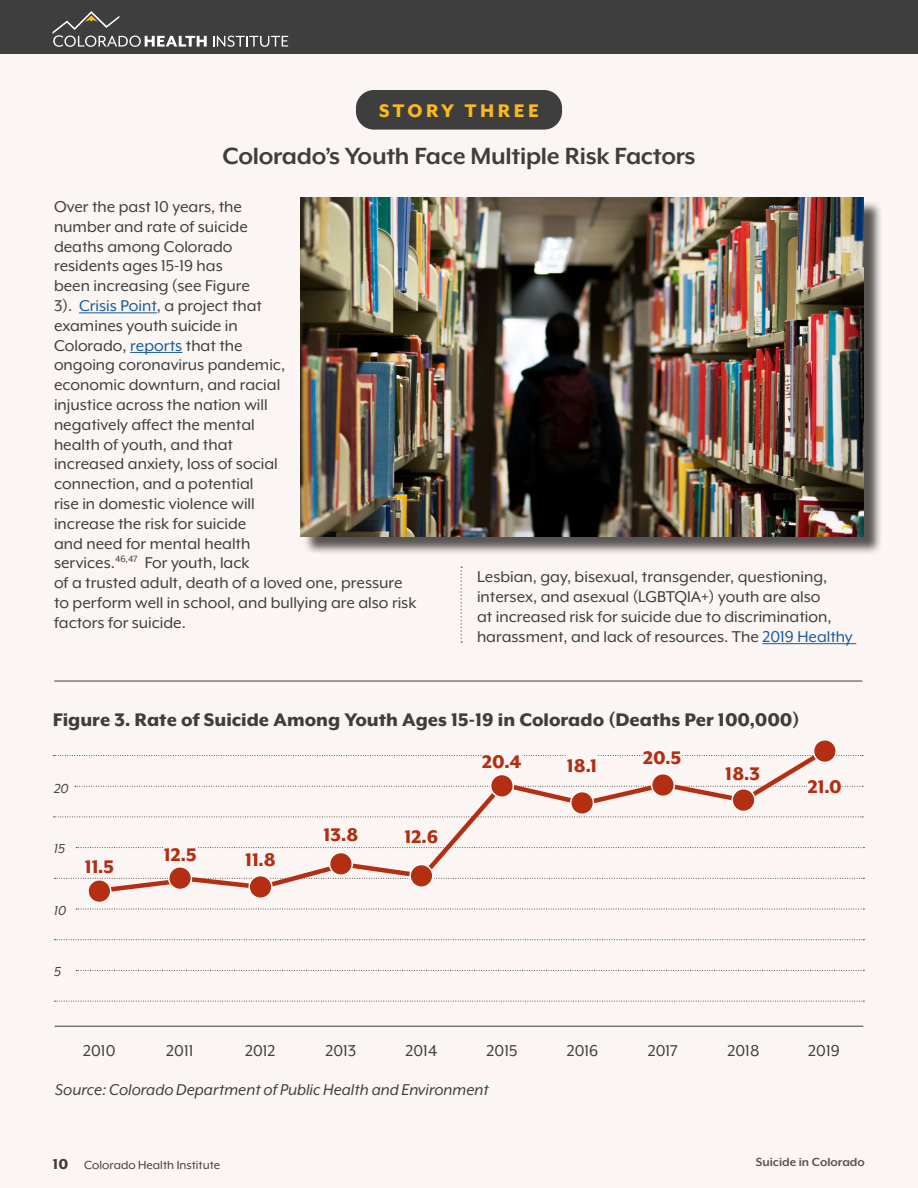
<style>
.page{position:relative;width:918px;height:1188px;background:#fff}
.page>*{position:absolute;margin:0;border:0;box-sizing:border-box;transform-origin:0 0}
.t1{font:700 27px "Mr Eaves XL Mod OT";letter-spacing:-.01em;color:#3e3e3f}
.t2{font:800 21px "Mr Eaves XL Mod OT";color:#3e3e3f}
.t3{font:800 21px "Mr Eaves XL Mod OT";color:#b42e12}
.t4{font:800 21px "Mr Eaves XL Mod OT";letter-spacing:.17em;color:#fdb91b}
.t5{font:18px/19.8px "Mr Eaves XL Mod OT";color:#3e3e3f}
.t6{font:italic 18px "Mr Eaves XL Mod OT";color:#3e3e3f}
.t7{font:italic 15px "Mr Eaves XL Mod OT";color:#3e3e3f}
.t8{font:13.5px "Mr Eaves XL Mod OT";color:#3e3e3f}
.t9{font:700 13.5px "Mr Eaves XL Mod OT";color:#545557}
.s1{color:#175d9e}
.s2{font-weight:800;font-size:16.5px}
</style>
<div class="page">
<div style="left:0;top:0;width:918px;height:54px;background:#3e3e3f"></div>
<svg style="left:213px;top:36px;width:75px;height:11px"></svg>
<svg style="left:53px;top:11px;width:154px;height:36px"></svg>
<div style="left:0;top:54px;width:918px;height:1134px;background:#fbf5f3"></div>
<div style="left:356px;top:90px;width:206px;height:40px;background:#3e3e3f;border-radius:18px"></div>
<hr style="left:79px;top:313px;width:78px;height:1px;background:#175d9e">
<hr style="left:130px;top:352px;width:52px;height:1px;background:#175d9e">
<hr style="left:55px;top:1026px;width:808px;height:1px;background:#3e3e3f">
<div style="left:88px;top:880px;width:23px;height:23px;background:#b42e12;border-radius:50%"></div>
<div style="left:87px;top:879px;width:24px;height:24px;border:2px solid #fff;border-radius:50%"></div>
<div style="left:169px;top:867px;width:22px;height:23px;background:#b42e12;border-radius:50%"></div>
<div style="left:168px;top:866px;width:24px;height:24px;border:2px solid #fff;border-radius:50%"></div>
<div style="left:249px;top:876px;width:23px;height:22px;background:#b42e12;border-radius:50%"></div>
<div style="left:248px;top:875px;width:25px;height:24px;border:2px solid #fff;border-radius:50%"></div>
<div style="left:330px;top:853px;width:22px;height:22px;background:#b42e12;border-radius:50%"></div>
<div style="left:329px;top:852px;width:24px;height:24px;border:2px solid #fff;border-radius:50%"></div>
<div style="left:410px;top:865px;width:23px;height:22px;background:#b42e12;border-radius:50%"></div>
<div style="left:409px;top:864px;width:25px;height:24px;border:2px solid #fff;border-radius:50%"></div>
<div style="left:491px;top:774px;width:22px;height:23px;background:#b42e12;border-radius:50%"></div>
<div style="left:490px;top:774px;width:24px;height:24px;border:2px solid #fff;border-radius:50%"></div>
<div style="left:571px;top:792px;width:22px;height:22px;background:#b42e12;border-radius:50%"></div>
<div style="left:570px;top:791px;width:24px;height:24px;border:2px solid #fff;border-radius:50%"></div>
<div style="left:652px;top:774px;width:22px;height:22px;background:#b42e12;border-radius:50%"></div>
<div style="left:651px;top:773px;width:24px;height:24px;border:2px solid #fff;border-radius:50%"></div>
<div style="left:732px;top:789px;width:23px;height:22px;background:#b42e12;border-radius:50%"></div>
<div style="left:731px;top:788px;width:25px;height:24px;border:2px solid #fff;border-radius:50%"></div>
<div style="left:814px;top:740px;width:22px;height:22px;background:#b42e12;border-radius:50%"></div>
<div style="left:813px;top:739px;width:24px;height:24px;border:2px solid #fff;border-radius:50%"></div>
<div style="left:303px;top:200px;width:579px;height:355px;background:#231f20;opacity:.75"></div>
<img style="left:301px;top:198px;width:563px;height:338px">
<hr style="left:54px;top:681px;width:808px;height:1px;background:#3e3e3f">
<hr style="left:762px;top:643px;width:94px;height:1px;background:#175d9e">
<svg style="left:461px;top:567px;width:1px;height:76px"></svg>
<p class="t4" style="left:379px;top:100px;width:161px">STORY THREE</p>
<p class="t1" style="left:222px;top:143px;width:475px">Colorado’s Youth Face Multiple Risk Factors</p>
<p class="t5" style="left:54px;top:197px;width:364px">Over the past 10 years, the<br>number and rate of suicide<br>deaths among Colorado<br>residents ages 15-19 has<br>been increasing (see Figure<br>3). <span class="s1">Crisis Point</span>, a project that<br>examines youth suicide in<br>Colorado, <span class="s1">reports</span> that the<br>ongoing coronavirus pandemic,<br>economic downturn, and racial<br>injustice across the nation will<br>negatively affect the mental<br>health of youth, and that<br>increased anxiety, loss of social<br>connection, and a potential<br>rise in domestic violence will<br>increase the risk for suicide<br>and need for mental health<br>services.<sup>46,47</sup> For youth, lack<br>of a trusted adult, death of a loved one, pressure to perform well in school, and bullying are also risk factors for suicide.</p>
<p class="t5" style="left:477px;top:567px;width:377px">Lesbian, gay, bisexual, transgender, questioning, intersex, and asexual (LGBTQIA+) youth are also<br>at increased risk for suicide due to discrimination, harassment, and lack of resources. The <span class="s1">2019 Healthy</span></p>
<p class="t2" style="left:53px;top:709px;width:748px">Figure 3. Rate of Suicide Among Youth Ages 15-19 in Colorado (Deaths Per 100,000)</p>
<p class="t7" style="left:54px;top:781px;width:16px">20</p>
<p class="t3" style="left:482px;top:751px;width:41px">20.4</p>
<p class="t3" style="left:567px;top:755px;width:32px">18.1</p>
<p class="t3" style="left:643px;top:747px;width:39px">20.5</p>
<p class="t3" style="left:725px;top:763px;width:36px">18.3</p>
<p class="t3" style="left:808px;top:777px;width:35px">21.0</p>
<p class="t7" style="left:54px;top:841px;width:12px">15</p>
<p class="t7" style="left:54px;top:903px;width:14px">10</p>
<p class="t3" style="left:85px;top:856px;width:31px">11.5</p>
<p class="t3" style="left:164px;top:844px;width:34px">12.5</p>
<p class="t3" style="left:245px;top:850px;width:32px">11.8</p>
<p class="t3" style="left:324px;top:824px;width:36px">13.8</p>
<p class="t3" style="left:405px;top:826px;width:35px">12.6</p>
<p class="t7" style="left:54px;top:964px;width:8px">5</p>
<p class="t5" style="left:83px;top:1040px;width:34px">2010</p>
<p class="t5" style="left:166px;top:1040px;width:29px">2011</p>
<p class="t5" style="left:245px;top:1040px;width:32px">2012</p>
<p class="t5" style="left:326px;top:1040px;width:32px">2013</p>
<p class="t5" style="left:406px;top:1040px;width:33px">2014</p>
<p class="t5" style="left:487px;top:1040px;width:32px">2015</p>
<p class="t5" style="left:567px;top:1040px;width:33px">2016</p>
<p class="t5" style="left:648px;top:1040px;width:32px">2017</p>
<p class="t5" style="left:728px;top:1040px;width:33px">2018</p>
<p class="t5" style="left:808px;top:1040px;width:33px">2019</p>
<p class="t6" style="left:55px;top:1081px;width:435px">Source: Colorado Department of Public Health and Environment</p>
<p class="t8" style="left:53px;top:1158px;width:169px"><span class="s2">10</span> Colorado Health Institute</p>
<p class="t9" style="left:756px;top:1156px;width:110px">Suicide in Colorado</p>
</div>
